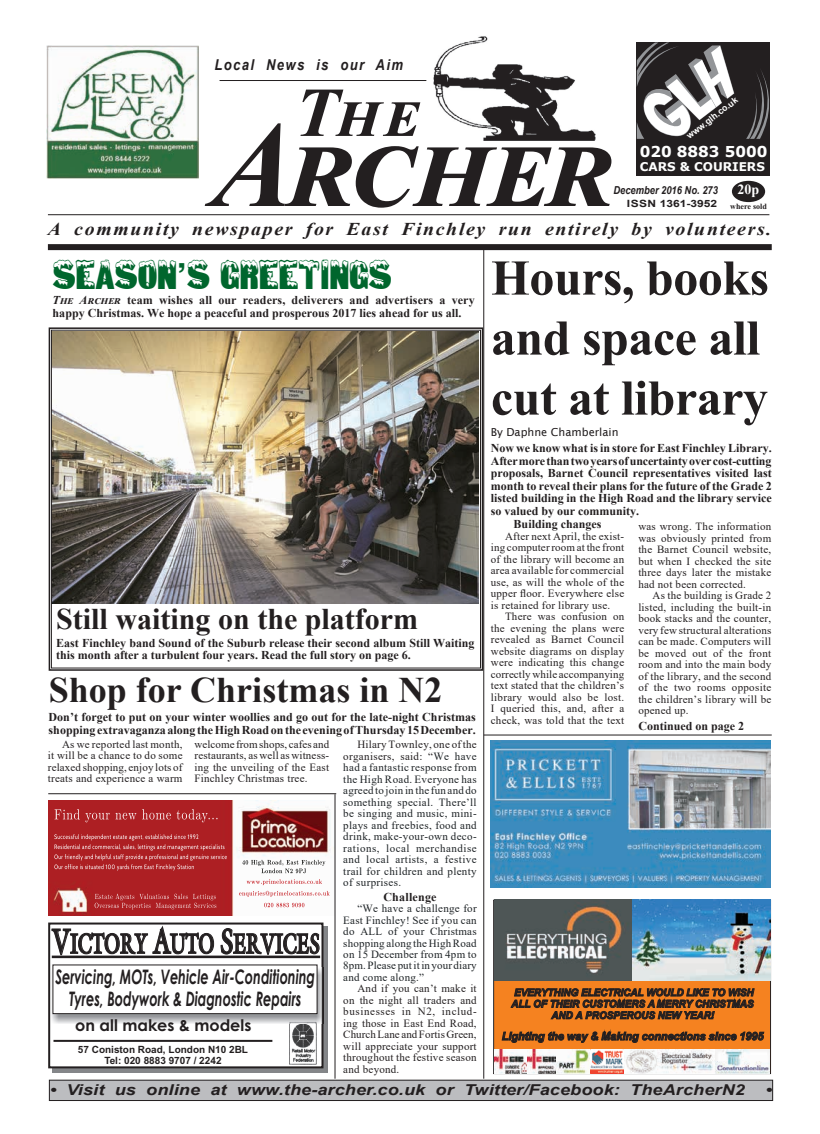
<style>
.page{position:relative;width:820px;height:1134px;background:#fff}
.page>*{position:absolute;margin:0;border:0;box-sizing:border-box;transform-origin:0 0}
.t1{font:italic 700 122px "Times New Roman";letter-spacing:-.005em;color:#231f20}
.t2{font:italic 700 70px "Times New Roman";color:#231f20}
.t3{font:700 50px/60px "Times New Roman";letter-spacing:-.01em;color:#231f20}
.t4{font:700 36px "Times New Roman";color:#231f20}
.t5{font:36px "Snowtop Caps";color:#00662d}
.t6{font:700 30px "Times New Roman";color:#231f20}
.t7{font:700 27.5px "Galant";letter-spacing:.025em;color:#231f20;scale:.69 1}
.t8{font:italic 700 20px/22.1px "Century Gothic";color:#231f20;text-align:center;scale:.65 1}
.t9{font:italic 700 18px "Times New Roman";letter-spacing:.085em;color:#231f20;scale:1.1 1}
.t10{font:700 16px "Century Gothic";color:#231f20}
.t11{font:italic 700 15px "Arial";letter-spacing:.01em;color:#231f20;scale:1.2 1}
.t12{font:italic 700 15px "Arial";letter-spacing:.105em;color:#231f20;scale:.87 1}
.t13{font:700 15px "Verdana";color:#fff}
.t14{font:700 14px "Times New Roman";color:#fff}
.t15{font:700 12px/12.5px "Times New Roman";color:#231f20}
.t16{font:700 12px "Verdana";color:#fff}
.t17{font:700 12px "Times New Roman";letter-spacing:.02em;color:#231f20}
.t18{font:italic 700 11.2px "Arial";color:#231f20}
.t19{font:11px/11.5px "Times New Roman";letter-spacing:.02em;color:#231f20;text-align:justify}
.t20{font:11px/11.5px "Times New Roman";letter-spacing:.025em;color:#1e2326;text-align:justify}
.t21{font:11px "Lucida Sans";color:#231f20}
.t22{font:italic 700 11px "Arial";color:#231f20;scale:.85 1}
.t23{font:italic 700 10.2px/11.4px "Arial";color:#231f20;text-align:center}
.t24{font:700 10px/11.2px "Arial";color:#231f20;text-align:center}
.t25{font:700 10px "Arial";color:#231f20;scale:1.2 1}
.t26{font:700 8.9px "Arial";color:#fff}
.t27{font:700 8px "Times New Roman";color:#231f20}
.s1{font-style:italic}
.s2{color:#231f20}
.s3{font-size:34.4px}
</style>
<div class="page">
<div style="left:48px;top:244px;width:723px;height:6px;background:#231f20"></div>
<div style="left:49px;top:1080px;width:723px;height:20px;background:#bcbdc0"></div>
<div style="left:49px;top:1080px;width:723px;height:21px;border:1px solid #231f20"></div>
<hr style="left:48px;top:214px;width:721px;height:1px;background:#231f20">
<div style="left:732px;top:182px;width:31px;height:19px;background:#231f20;border-radius:50%"></div>
<div style="left:731px;top:181px;width:33px;height:21px;border:2px solid #231f20;border-radius:50%"></div>
<img style="left:48px;top:800px;width:286px;height:116px">
<img style="left:490px;top:741px;width:280px;height:146px">
<img style="left:53px;top:927px;width:275px;height:146px">
<div style="left:49px;top:923px;width:273px;height:144px;background:#fff"></div>
<div style="left:48px;top:922px;width:275px;height:146px;border:2px solid #231f20"></div>
<img style="left:289px;top:1023px;width:27px;height:41px">
<img style="left:52px;top:967px;width:271px;height:56px">
<div style="left:53px;top:965px;width:264px;height:49px;background:#fff"></div>
<div style="left:53px;top:965px;width:264px;height:49px;border:1px solid #231f20"></div>
<hr style="left:53px;top:1040px;width:219px;height:2px;background:#231f20">
<svg style="left:51px;top:922px;width:163px;height:34px"></svg>
<svg style="left:220px;top:928px;width:100px;height:27px"></svg>
<div style="left:52px;top:955px;width:268px;height:3px;border:1px solid #231f20"></div>
<hr style="left:219px;top:80px;width:207px;height:1px;background:#231f20">
<img style="left:433px;top:36px;width:163px;height:105px">
<div style="left:636px;top:43px;width:133px;height:133px;background:#231f20"></div>
<svg style="left:746px;top:71px;width:23px;height:68px"></svg>
<svg style="left:636px;top:43px;width:98px;height:96px"></svg>
<div style="left:493px;top:980px;width:277px;height:93px;background:#f58220"></div>
<img style="left:494px;top:1050px;width:275px;height:23px">
<svg style="left:511px;top:989px;width:242px;height:30px"></svg>
<svg style="left:502px;top:1032px;width:261px;height:10px"></svg>
<img style="left:494px;top:900px;width:275px;height:80px">
<img style="left:47px;top:45px;width:152px;height:133px">
<hr style="left:48px;top:793px;width:288px;height:1px;background:#231f20">
<hr style="left:483px;top:734px;width:288px;height:1px;background:#231f20">
<hr style="left:483px;top:245px;width:1px;height:834px;background:#231f20">
<img style="left:48px;top:327px;width:436px;height:344px">
<div style="left:51px;top:330px;width:429px;height:338px;border:1px solid #231f20"></div>
<hr style="left:334px;top:794px;width:1px;height:285px;background:#231f20">
<h3 class="t12" style="left:214px;top:54px;width:218px">Local News is our Aim</h3>
<h2 class="t2" style="left:295px;top:64px;width:125px">The</h2>
<p class="t26" style="left:683px;top:132px;width:64px;rotate:-38deg">www.glh.co.uk</p>
<h3 class="t13" style="left:639px;top:142px;width:129px">020 8883 5000</h3>
<p class="t16" style="left:639px;top:159px;width:127px">CARS &amp; COURIERS</p>
<h1 class="t1" style="left:211px;top:80px;width:404px">Archer</h1>
<p class="t14" style="left:737px;top:179px;width:23px">20p</p>
<p class="t27" style="left:730px;top:201px;width:38px">where sold</p>
<p class="t22" style="left:613px;top:183px;width:124px">December 2016 No. 273</p>
<p class="t25" style="left:626px;top:197px;width:77px">ISSN 1361-3952</p>
<h3 class="t9" style="left:48px;top:217px;width:659px">A community newspaper for East Finchley run entirely by volunteers.</h3>
<h3 class="t5" style="left:53px;top:251px;width:340px">SEASON’S GREETINGS</h3>
<p class="t15" style="left:53px;top:293px;width:423px"><span class="s1">The Archer</span> team wishes all our readers, deliverers and advertisers a very happy Christmas. We hope a peaceful and prosperous 2017 lies ahead for us all.</p>
<h3 class="t6" style="left:56px;top:597px;width:363px">Still waiting on the platform</h3>
<p class="t15" style="left:56px;top:636px;width:420px">East Finchley band Sound of the Suburb release their second album Still Waiting this month after a turbulent four years. Read the full story on page 6.</p>
<h3 class="t4" style="left:49px;top:664px;width:395px">Shop for Christmas in N2</h3>
<p class="t15" style="left:49px;top:711px;width:428px">Don’t forget to put on your winter woollies and go out for the late-night Christmas shopping extravaganza along the High Road on the evening of Thursday 15 December.</p>
<p class="t20" style="left:343px;top:738px;width:135px;text-indent:14px"><span class="s2">Hilary Townley, one of the organisers, said: “</span>We have had a fantastic response from the High Road. Everyone has agreed to join in the fun and do something special. There’ll be singing and music, mini&shy;plays and freebies, food and drink, make-your-own deco&shy;rations, local merchandise and local artists, a festive trail for children and plenty of surprises.</p>
<p class="t17" style="left:383px;top:888px;width:55px">Challenge</p>
<p class="t20" style="left:343px;top:902px;width:135px;text-indent:14px">“We have a challenge for East Finchley! See if you can do ALL of your Christmas shopping along the High Road on 15 December from 4pm to 8pm. Please put it in your diary and come along.”</p>
<p class="t19" style="left:343px;top:983px;width:135px;text-indent:14px">And if you can’t make it on the night all traders and businesses in N2, includ&shy;ing those in East End Road, Church Lane and Fortis Green, will appreciate your support throughout the festive season and beyond.</p>
<p class="t19" style="left:48px;top:738px;width:136px;text-indent:14px">As we reported last month, it will be a chance to do some relaxed shopping, enjoy lots of treats and experience a warm</p>
<p class="t19" style="left:194px;top:738px;width:136px">welcome from shops, cafes and restaurants, as well as witness&shy;ing the unveiling of the East Finchley Christmas tree.</p>
<h3 class="t7" style="left:52px;top:925px;width:389px"><span class="s3">V</span>ICTORY <span class="s3">A</span>UTO <span class="s3">S</span>ERVICES</h3>
<h3 class="t8" style="left:55px;top:968px;width:401px">Servicing, MOTs, Vehicle Air-Conditioning<br>Tyres, Bodywork &amp; Diagnostic Repairs</h3>
<p class="t24" style="left:78px;top:1045px;width:172px">57 Coniston Road, London N10 2BL<br>Tel: 020 8883 9707 / 2242</p>
<h3 class="t10" style="left:75px;top:1015px;width:177px">on all makes &amp; models</h3>
<h3 class="t3" style="left:490px;top:246px;width:279px">Hours, books and space all cut at library</h3>
<p class="t21" style="left:490px;top:425px;width:129px">By Daphne Chamberlain</p>
<p class="t15" style="left:490px;top:441px;width:282px;text-align:justify">Now we know what is in store for East Finchley Library.<br>After more than two years of uncertainty over cost-cutting proposals, Barnet Council representatives visited last month to reveal their plans for the future of the Grade 2 listed building in the High Road and the library service so valued by our community.</p>
<p class="t15" style="left:513px;top:518px;width:89px">Building changes</p>
<p class="t19" style="left:490px;top:530px;width:135px;text-indent:14px">After next April, the exist&shy;ing computer room at the front of the library will become an area available for commercial use, as will the whole of the upper floor. Everywhere else is retained for library use.</p>
<p class="t19" style="left:490px;top:610px;width:135px;text-indent:14px">There was confusion on the evening the plans were revealed as Barnet Council website diagrams on display were indicating this change correctly while accompanying text stated that the children’s library would also be lost.<br>I queried this, and, after a check, was told that the text</p>
<p class="t19" style="left:638px;top:521px;width:134px">was wrong. The information was obviously printed from the Barnet Council website, but when I checked the site three days later the mistake had not been corrected.</p>
<p class="t19" style="left:638px;top:590px;width:134px;text-indent:14px">As the building is Grade 2 listed, including the built-in book stacks and the counter, very few structural alterations can be made. Computers will be moved out of the front room and into the main body of the library, and the second of the two rooms opposite the children’s library will be opened up.</p>
<p class="t15" style="left:638px;top:720px;width:107px">Continued on page 2</p>
<p class="t23" style="left:511px;top:988px;width:244px">EVERYTHING ELECTRICAL WOULD LIKE TO WISH<br>ALL OF THEIR CUSTOMERS A MERRY CHRISTMAS<br>AND A PROSPEROUS NEW YEAR!</p>
<p class="t18" style="left:501px;top:1029px;width:263px">Lighting the way &amp; Making connections since 1995</p>
<h3 class="t11" style="left:50px;top:1080px;width:580px">• Visit us online at www.the-archer.co.uk or Twitter/Facebook: TheArcherN2</h3>
<h3 class="t11" style="left:765px;top:1080px;width:7px">•</h3>
</div>
